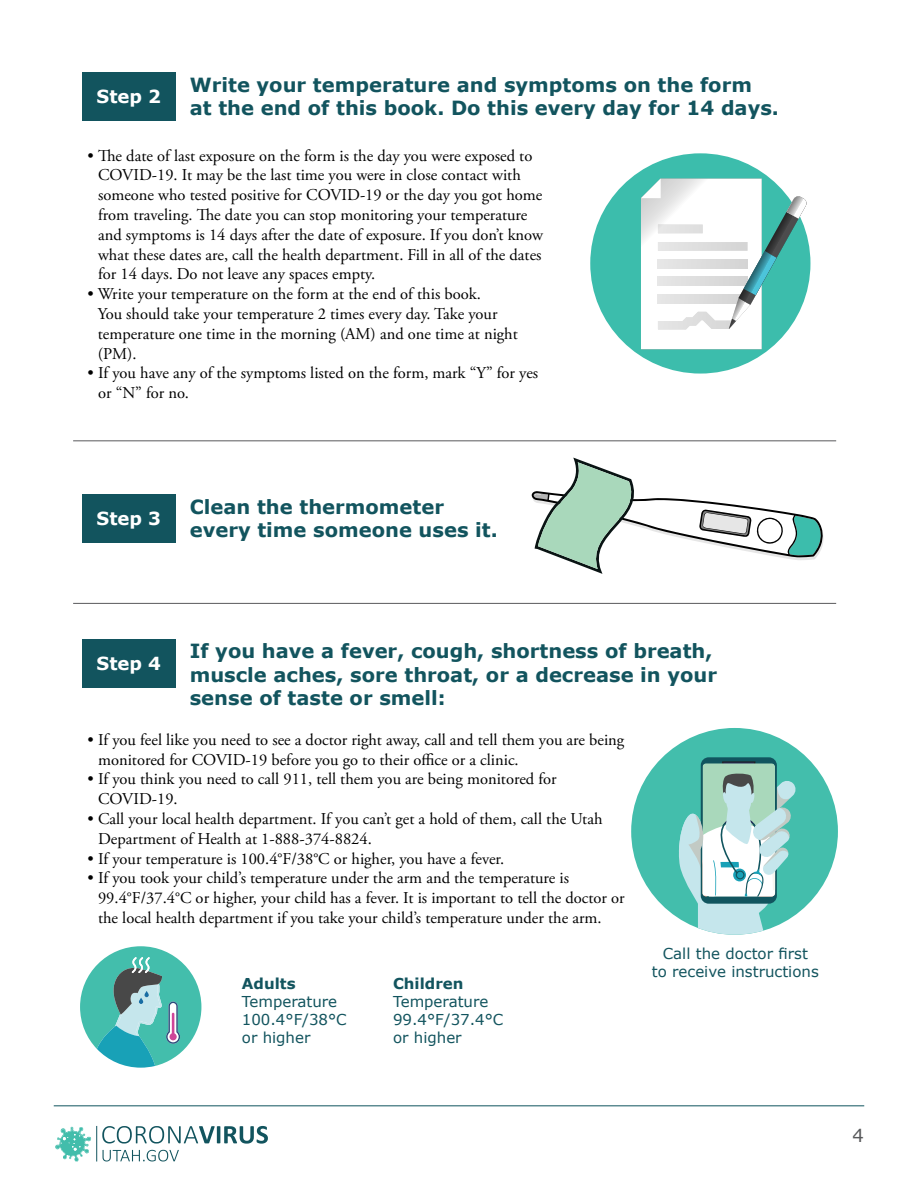
<style>
.page{position:relative;width:918px;height:1188px;background:#fff}
.page>*{position:absolute;margin:0;border:0;box-sizing:border-box;transform-origin:0 0}
.t1{font:700 19.5px/23.4px "Verdana";color:#12545e}
.t2{font:700 18px "Verdana";color:#fff}
.t3{font:18px "Verdana";color:#58595b}
.t4{font:16.5px/19.8px "Adobe Garamond Pro";color:#000}
.t5{font:15px/18px "Verdana";color:#12545e}
.t6{font:700 15px "Verdana";color:#12545e}
</style>
<div class="page">
<svg style="left:55px;top:1127px;width:36px;height:35px"></svg>
<svg style="left:103px;top:1150px;width:76px;height:12px"></svg>
<svg style="left:102px;top:1126px;width:166px;height:18px"></svg>
<hr style="left:96px;top:1126px;width:1px;height:36px;background:#12545e">
<hr style="left:54px;top:1105px;width:810px;height:1px;background:#0f545e">
<div style="left:631px;top:728px;width:207px;height:207px;background:#43beac;border-radius:50%"></div>
<div style="left:701px;top:757px;width:76px;height:147px;background:#11555f;border-radius:8px"></div>
<svg style="left:677px;top:761px;width:119px;height:174px"></svg>
<svg style="left:532px;top:458px;width:292px;height:116px"></svg>
<svg style="left:80px;top:946px;width:121px;height:122px"></svg>
<div style="left:590px;top:153px;width:220px;height:221px;background:#3cbdac;border-radius:50%"></div>
<svg style="left:641px;top:178px;width:166px;height:171px"></svg>
<div style="left:82px;top:72px;width:94px;height:49px;background:#12545e"></div>
<div style="left:82px;top:639px;width:94px;height:48px;background:#12545e"></div>
<div style="left:82px;top:494px;width:94px;height:49px;background:#12545e"></div>
<hr style="left:73px;top:440px;width:763px;height:1px;background:#59595c">
<hr style="left:73px;top:603px;width:763px;height:1px;background:#59595c">
<p class="t2" style="left:97px;top:85px;width:66px">Step 2</p>
<p class="t1" style="left:190px;top:73px;width:591px">Write your temperature and symptoms on the form<br>at the end of this book. Do this every day for 14 days.</p>
<p class="t4" style="left:98px;top:146px;width:446px;text-indent:-11px">• The date of last exposure on the form is the day you were exposed to COVID-19. It may be the last time you were in close contact with someone who tested positive for COVID-19 or the day you got home from traveling. The date you can stop monitoring your temperature and symptoms is 14 days after the date of exposure. If you don’t know what these dates are, call the health department. Fill in all of the dates for 14 days. Do not leave any spaces empty.</p>
<p class="t4" style="left:98px;top:285px;width:422px;text-indent:-10px">• Write your temperature on the form at the end of this book.<br>You should take your temperature 2 times every day. Take your temperature one time in the morning (AM) and one time at night (PM).</p>
<p class="t4" style="left:98px;top:364px;width:442px;text-indent:-11px">• If you have any of the symptoms listed on the form, mark “Y” for yes or “N” for no.</p>
<p class="t2" style="left:97px;top:507px;width:66px">Step 3</p>
<p class="t1" style="left:190px;top:495px;width:310px">Clean the thermometer every time someone uses it.</p>
<p class="t2" style="left:97px;top:652px;width:66px">Step 4</p>
<p class="t1" style="left:190px;top:640px;width:529px">If you have a fever, cough, shortness of breath, muscle aches, sore throat, or a decrease in your sense of taste or smell:</p>
<p class="t4" style="left:98px;top:730px;width:528px;text-indent:-11px">• If you feel like you need to see a doctor right away, call and tell them you are being monitored for COVID-19 before you go to their office or a clinic.</p>
<p class="t4" style="left:98px;top:770px;width:460px;text-indent:-11px">• If you think you need to call 911, tell them you are being monitored for<br>COVID-19.</p>
<p class="t4" style="left:98px;top:809px;width:506px;text-indent:-11px">• Call your local health department. If you can’t get a hold of them, call the Utah<br>Department of Health at 1-888-374-8824.</p>
<p class="t4" style="left:88px;top:849px;width:418px">• If your temperature is 100.4°F/38°C or higher, you have a fever.</p>
<p class="t4" style="left:98px;top:869px;width:528px;text-indent:-11px">• If you took your child’s temperature under the arm and the temperature is<br>99.4°F/37.4°C or higher, your child has a fever. It is important to tell the doctor or the local health department if you take your child’s temperature under the arm.</p>
<p class="t6" style="left:242px;top:974px;width:55px">Adults</p>
<p class="t5" style="left:242px;top:993px;width:106px">Temperature<br>100.4°F/38°C or higher</p>
<p class="t6" style="left:393px;top:974px;width:72px">Children</p>
<p class="t5" style="left:393px;top:993px;width:112px">Temperature<br>99.4°F/37.4°C or higher</p>
<p class="t5" style="left:652px;top:945px;width:168px;text-align:center">Call the doctor first<br>to receive instructions</p>
<p class="t3" style="left:853px;top:1124px;width:13px">4</p>
</div>
